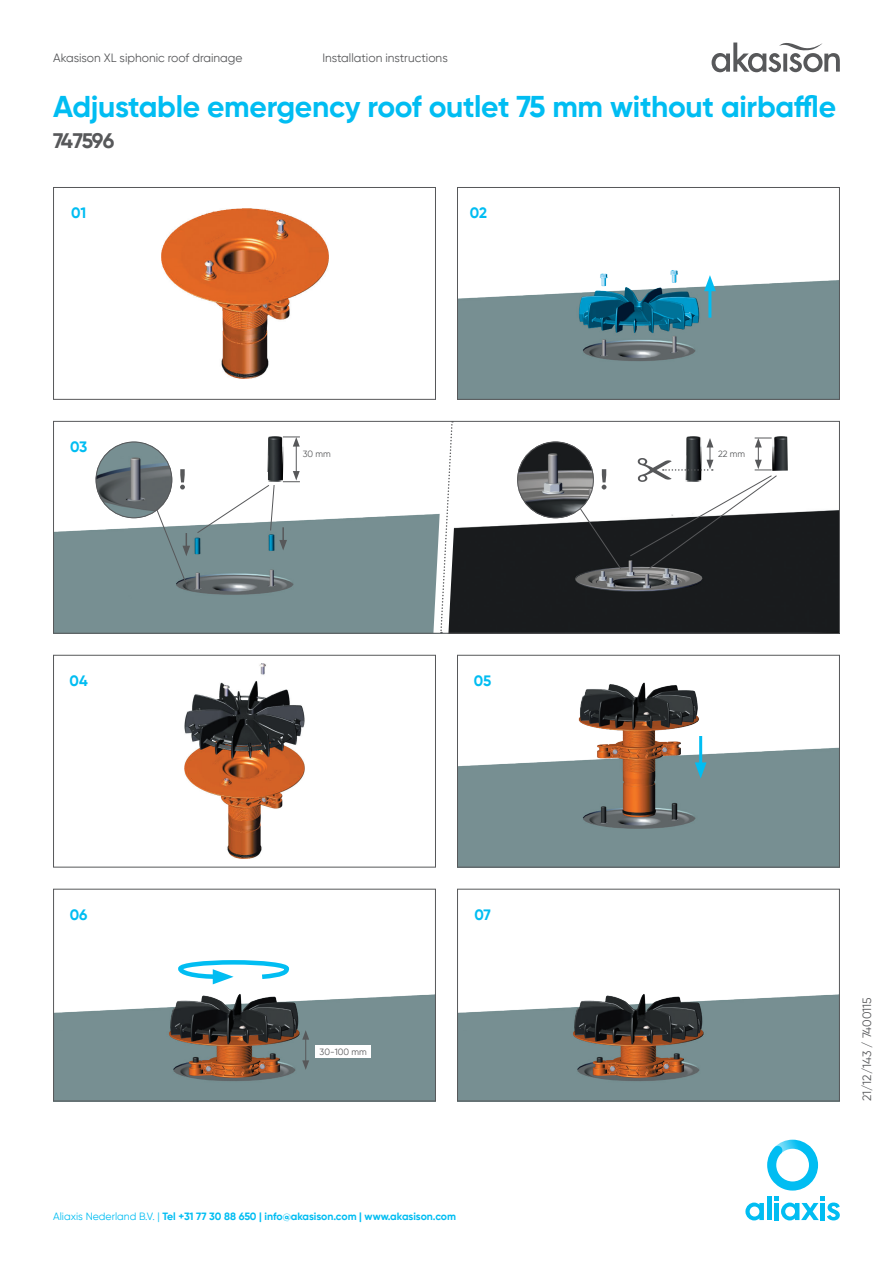
<style>
.page{position:relative;width:893px;height:1263px;background:#fff}
.page>*{position:absolute;margin:0;border:0;box-sizing:border-box;transform-origin:0 0}
.t1{font:700 30px "Gilroy";letter-spacing:-.01em;color:#01bdf2}
.t2{font:700 21px "Gilroy";letter-spacing:-.06em;color:#57585a}
.t3{font:700 15px "Gilroy";letter-spacing:-.02em;color:#01bdf2}
.t4{font:12px "Gilroy";color:#57585a}
.t5{font:700 10.5px "Gilroy";letter-spacing:-.005em;color:#01bdf2}
.t6{font:9px "Gilroy";color:#57585a}
.s1{font-weight:400}
</style>
<div class="page">
<svg style="left:712px;top:42px;width:128px;height:30px"></svg>
<hr style="left:767px;top:1196px;width:4px;height:24px;background:#01bdf2">
<svg style="left:745px;top:1202px;width:19px;height:18px"></svg>
<svg style="left:775px;top:1196px;width:65px;height:24px"></svg>
<svg style="left:767px;top:1140px;width:51px;height:50px"></svg>
<img style="left:55px;top:436px;width:783px;height:196px">
<img style="left:459px;top:682px;width:379px;height:183px">
<div style="left:457px;top:655px;width:383px;height:212px;border:1px solid #57585a"></div>
<div style="left:62px;top:429px;width:34px;height:34px;background:#fff;border-radius:50%"></div>
<div style="left:466px;top:663px;width:34px;height:34px;background:#fff;border-radius:50%"></div>
<img style="left:161px;top:208px;width:167px;height:171px">
<div style="left:53px;top:187px;width:383px;height:213px;border:1px solid #57585a"></div>
<img style="left:459px;top:270px;width:379px;height:128px">
<div style="left:457px;top:187px;width:383px;height:213px;border:1px solid #57585a"></div>
<img style="left:55px;top:984px;width:379px;height:115px">
<div style="left:53px;top:889px;width:383px;height:212px;border:1px solid #57585a"></div>
<hr style="left:708px;top:285px;width:3px;height:33px;background:#01bdf2">
<svg style="left:704px;top:275px;width:12px;height:16px"></svg>
<img style="left:185px;top:664px;width:119px;height:194px">
<div style="left:53px;top:655px;width:383px;height:212px;border:1px solid #57585a"></div>
<svg style="left:602px;top:469px;width:4px;height:20px"></svg>
<img style="left:686px;top:436px;width:16px;height:2px">
<img style="left:772px;top:436px;width:16px;height:35px">
<hr style="left:699px;top:736px;width:3px;height:32px;background:#01bdf2">
<svg style="left:695px;top:762px;width:11px;height:16px"></svg>
<svg style="left:302px;top:1030px;width:7px;height:40px"></svg>
<div style="left:315px;top:1045px;width:56px;height:13px;background:#fff"></div>
<img style="left:459px;top:994px;width:379px;height:105px">
<div style="left:457px;top:889px;width:383px;height:212px;border:1px solid #57585a"></div>
<svg style="left:178px;top:960px;width:112px;height:24px"></svg>
<svg style="left:574px;top:499px;width:48px;height:71px"></svg>
<img style="left:517px;top:442px;width:77px;height:76px;border-radius:38px">
<div style="left:517px;top:442px;width:77px;height:76px;border:1px solid #57585a;border-radius:50%"></div>
<svg style="left:425px;top:420px;width:43px;height:212px"></svg>
<div style="left:53px;top:421px;width:787px;height:213px;border:1px solid #57585a"></div>
<svg style="left:180px;top:469px;width:5px;height:20px"></svg>
<svg style="left:152px;top:499px;width:38px;height:89px"></svg>
<img style="left:96px;top:442px;width:76px;height:76px;border-radius:38px">
<div style="left:96px;top:442px;width:76px;height:76px;border:1px solid #57585a;border-radius:50%"></div>
<img style="left:267px;top:436px;width:17px;height:1px">
<div style="left:300px;top:450px;width:34px;height:7px;background:#fff"></div>
<svg style="left:196px;top:437px;width:104px;height:113px"></svg>
<svg style="left:629px;top:438px;width:148px;height:132px"></svg>
<p class="t4" style="left:53px;top:51px;width:191px">Akasison XL siphonic roof drainage</p>
<p class="t4" style="left:322px;top:51px;width:127px">Installation instructions</p>
<h1 class="t1" style="left:53px;top:87px;width:784px">Adjustable emergency roof outlet 75 mm without airbaffle</h1>
<h2 class="t2" style="left:53px;top:128px;width:63px">747596</h2>
<p class="t3" style="left:71px;top:204px;width:16px">01</p>
<p class="t3" style="left:470px;top:204px;width:19px">02</p>
<p class="t3" style="left:70px;top:438px;width:19px">03</p>
<p class="t3" style="left:70px;top:671px;width:20px">04</p>
<p class="t6" style="left:303px;top:448px;width:29px">30 mm</p>
<p class="t3" style="left:474px;top:671px;width:19px">05</p>
<p class="t6" style="left:718px;top:448px;width:28px">22 mm</p>
<p class="t3" style="left:70px;top:905px;width:19px">06</p>
<p class="t6" style="left:320px;top:1047px;width:49px">30-100 mm</p>
<p class="t3" style="left:474px;top:905px;width:18px">07</p>
<p class="t5" style="left:53px;top:1210px;width:404px"><span class="s1">Aliaxis Nederland B.V. |</span> Tel +31 77 30 88 650 | info@akasison.com | www.akasison.com</p>
<p class="t4" style="left:859px;top:1101px;width:106px;rotate:-90deg">21/12/143 / 7400115</p>
</div>
